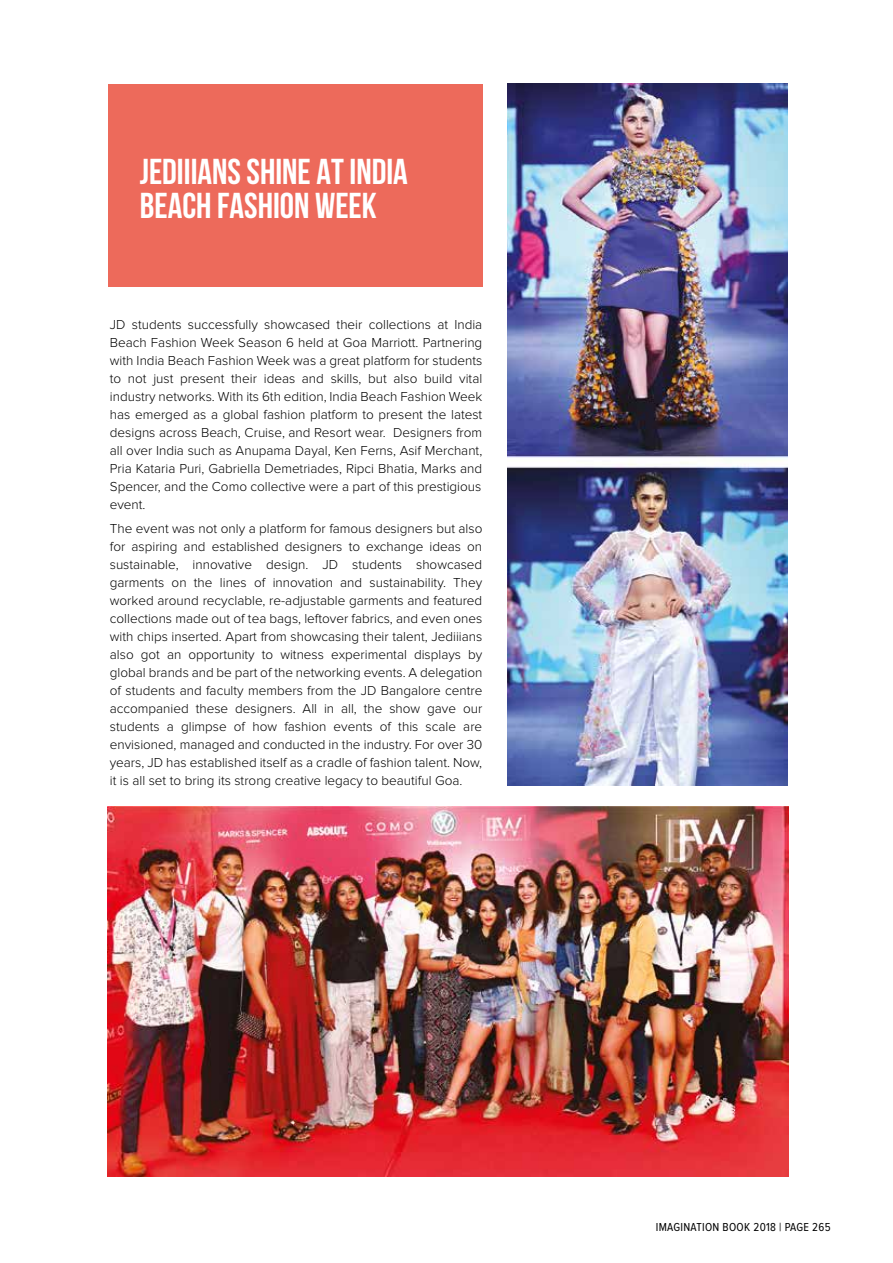
<style>
.page{position:relative;width:893px;height:1263px;background:#fff}
.page>*{position:absolute;margin:0;border:0;box-sizing:border-box;transform-origin:0 0}
.t1{font:36px/34.5px "Bebas Neue";color:#fff}
.t2{font:300 13.5px/18px "Proxima Nova";color:#000;text-align:justify}
.t3{font:12px "Proxima Nova Cond";letter-spacing:.025em;color:#000}
</style>
<div class="page">
<div style="left:108px;top:85px;width:374px;height:202px;background:#ed6a5b"></div>
<img style="left:108px;top:806px;width:680px;height:370px">
<img style="left:507px;top:84px;width:281px;height:701px">
<h1 class="t1" style="left:140px;top:153px;width:270px">JEDIIIANS SHINE AT INDIA<br>BEACH FASHION WEEK</h1>
<p class="t2" style="left:110px;top:316px;width:374px">JD students successfully showcased their collections at India Beach Fashion Week Season 6 held at Goa Marriott. Partnering with India Beach Fashion Week was a great platform for students to not just present their ideas and skills, but also build vital industry networks. With its 6th edition, India Beach Fashion Week has emerged as a global fashion platform to present the latest designs across Beach, Cruise, and Resort wear. Designers from all over India such as Anupama Dayal, Ken Ferns, Asif Merchant, Pria Kataria Puri, Gabriella Demetriades, Ripci Bhatia, Marks and Spencer, and the Como collective were a part of this prestigious event.</p>
<p class="t2" style="left:110px;top:520px;width:374px">The event was not only a platform for famous designers but also for aspiring and established designers to exchange ideas on sustainable, innovative design. JD students showcased garments on the lines of innovation and sustainability. They worked around recyclable, re-adjustable garments and featured collections made out of tea bags, leftover fabrics, and even ones with chips inserted. Apart from showcasing their talent, Jediiians also got an opportunity to witness experimental displays by global brands and be part of the networking events. A delegation of students and faculty members from the JD Bangalore centre accompanied these designers. All in all, the show gave our students a glimpse of how fashion events of this scale are envisioned, managed and conducted in the industry. For over 30 years, JD has established itself as a cradle of fashion talent. Now, it is all set to bring its strong creative legacy to beautiful Goa.</p>
<p class="t3" style="left:656px;top:1222px;width:176px">IMAGINATION BOOK 2018 | PAGE 265</p>
</div>
